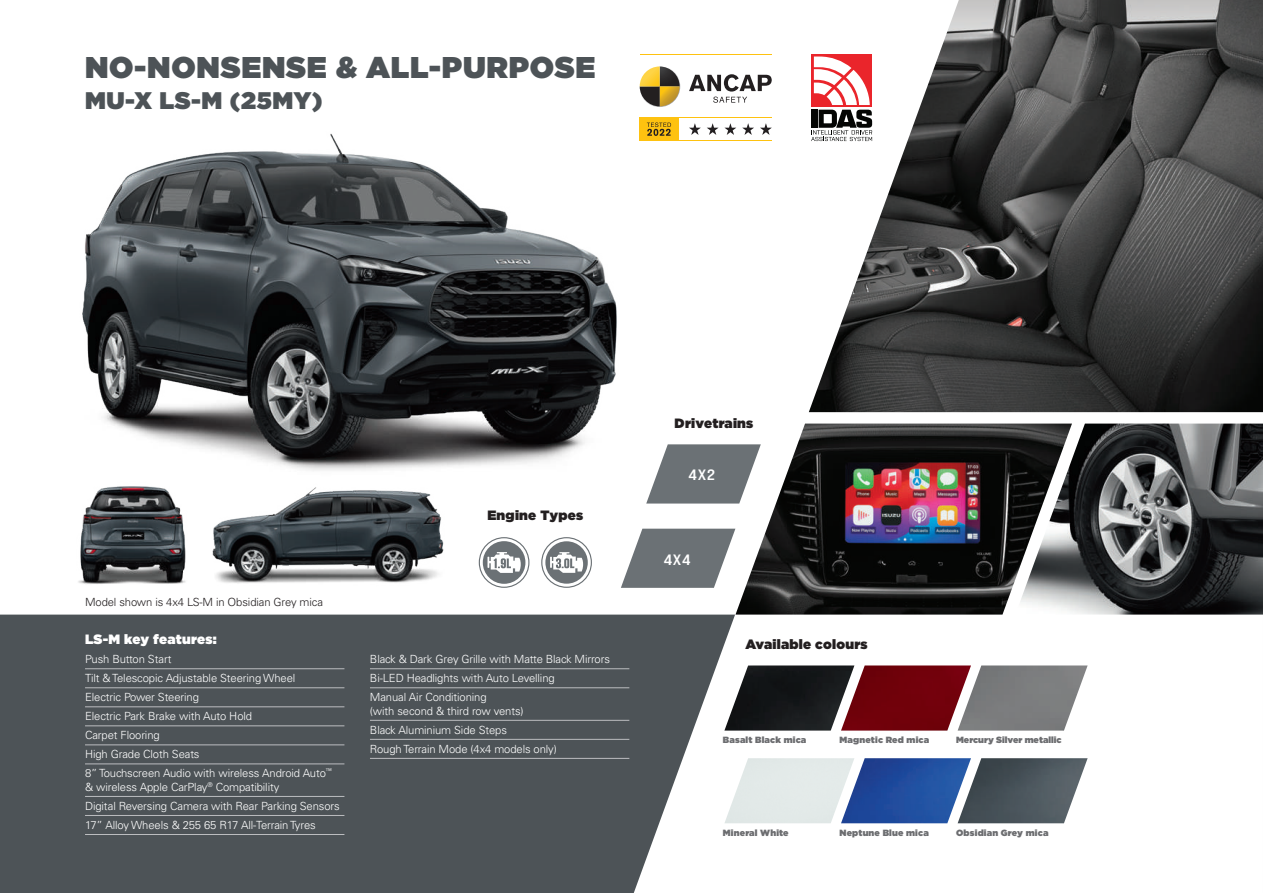
<style>
.page{position:relative;width:1263px;height:893px;background:#fff}
.page>*{position:absolute;margin:0;border:0;box-sizing:border-box;transform-origin:0 0}
.t1{font:900 30px "Gotham";letter-spacing:.025em;color:#4d5357}
.t2{font:900 24px "Gotham";letter-spacing:.025em;color:#4d5357}
.t3{font:15px "Bebas Neue Pro Exp Bd";letter-spacing:.045em;color:#fff;scale:1.1 1}
.t4{font:900 13.5px "Gotham";letter-spacing:.02em;color:#231f20}
.t5{font:900 13.5px "Gotham";letter-spacing:.015em;color:#fff}
.t6{font:300 11.25px/19px "Univers LT Std";letter-spacing:-.01em;color:#fff}
.t7{font:300 11.25px "Univers LT Std";letter-spacing:-.01em;color:#231f20}
.t8{font:900 9px "Gotham";letter-spacing:.02em;color:#6c6d70}
.t9{font:900 9px "Gotham";color:#6c6d70}
</style>
<div class="page">
<img style="left:82px;top:133px;width:535px;height:338px">
<svg style="left:0;top:615px;width:735px;height:278px;background:#5a6063"></svg>
<hr style="left:85px;top:668px;width:259px;height:1px;background:#bcbdc0">
<hr style="left:85px;top:687px;width:259px;height:1px;background:#bcbdc0">
<hr style="left:85px;top:707px;width:259px;height:1px;background:#bcbdc0">
<hr style="left:85px;top:726px;width:259px;height:1px;background:#bcbdc0">
<hr style="left:85px;top:745px;width:259px;height:1px;background:#bcbdc0">
<hr style="left:85px;top:764px;width:259px;height:1px;background:#bcbdc0">
<hr style="left:85px;top:796px;width:259px;height:1px;background:#bcbdc0">
<hr style="left:85px;top:815px;width:259px;height:1px;background:#bcbdc0">
<hr style="left:85px;top:834px;width:259px;height:1px;background:#bcbdc0">
<hr style="left:370px;top:668px;width:259px;height:1px;background:#bcbdc0">
<hr style="left:370px;top:687px;width:259px;height:1px;background:#bcbdc0">
<hr style="left:370px;top:720px;width:259px;height:1px;background:#bcbdc0">
<hr style="left:370px;top:739px;width:259px;height:1px;background:#bcbdc0">
<hr style="left:370px;top:758px;width:259px;height:1px;background:#bcbdc0">
<svg style="left:646px;top:444px;width:89px;height:60px;background:#7f8487"></svg>
<svg style="left:621px;top:529px;width:114px;height:59px"></svg>
<img style="left:809px;top:0;width:454px;height:412px">
<img style="left:735px;top:424px;width:280px;height:191px">
<div style="left:811px;top:54px;width:61px;height:53px;background:#ea252b"></div>
<svg style="left:811px;top:57px;width:61px;height:84px"></svg>
<img style="left:1015px;top:424px;width:248px;height:191px">
<div style="left:640px;top:117px;width:39px;height:24px;background:#fec210"></div>
<hr style="left:640px;top:117px;width:132px;height:1px;background:#fec210">
<hr style="left:640px;top:141px;width:132px;height:1px;background:#fec210">
<hr style="left:640px;top:54px;width:132px;height:1px;background:#fec210">
<svg style="left:689px;top:123px;width:12px;height:12px"></svg>
<svg style="left:707px;top:123px;width:11px;height:12px"></svg>
<svg style="left:724px;top:123px;width:12px;height:12px"></svg>
<svg style="left:742px;top:123px;width:12px;height:12px"></svg>
<svg style="left:760px;top:123px;width:12px;height:12px"></svg>
<svg style="left:689px;top:74px;width:83px;height:29px"></svg>
<svg style="left:639px;top:66px;width:41px;height:41px"></svg>
<svg style="left:640px;top:66px;width:40px;height:40px"></svg>
<svg style="left:647px;top:122px;width:24px;height:14px"></svg>
<div style="left:541px;top:537px;width:51px;height:51px;border:1px solid #6b7175;border-radius:50%"></div>
<svg style="left:545px;top:541px;width:43px;height:43px"></svg>
<div style="left:479px;top:537px;width:50px;height:51px;border:1px solid #6b7175;border-radius:50%"></div>
<svg style="left:483px;top:541px;width:42px;height:43px"></svg>
<img style="left:724px;top:665px;width:117px;height:66px">
<img style="left:971px;top:665px;width:117px;height:66px">
<img style="left:841px;top:665px;width:130px;height:66px">
<img style="left:971px;top:758px;width:117px;height:65px">
<img style="left:841px;top:758px;width:130px;height:65px">
<img style="left:78px;top:486px;width:108px;height:98px">
<img style="left:212px;top:487px;width:232px;height:96px">
<h1 class="t1" style="left:85px;top:46px;width:512px">NO-NONSENSE &amp; ALL-PURPOSE</h1>
<h2 class="t2" style="left:85px;top:83px;width:239px">MU-X LS-M (25MY)</h2>
<p class="t7" style="left:85px;top:595px;width:239px">Model shown is 4x4 LS-M in Obsidian Grey mica</p>
<p class="t5" style="left:85px;top:630px;width:133px">LS-M key features:</p>
<p class="t6" style="left:85px;top:649px;width:248px">Push Button Start<br>Tilt &amp; Telescopic Adjustable Steering Wheel<br>Electric Power Steering<br>Electric Park Brake with Auto Hold<br>Carpet Flooring<br>High Grade Cloth Seats<br>8” Touchscreen Audio with wireless Android Auto<sup>™</sup></p>
<p class="t6" style="left:85px;top:777px;width:256px">&amp; wireless Apple CarPlay<sup>®</sup> Compatibility<br>Digital Reversing Camera with Rear Parking Sensors<br>17” Alloy Wheels &amp; 255 65 R17 All-Terrain Tyres</p>
<p class="t4" style="left:487px;top:505px;width:97px">Engine Types</p>
<p class="t6" style="left:370px;top:649px;width:242px">Black &amp; Dark Grey Grille with Matte Black Mirrors<br>Bi-LED Headlights with Auto Levelling<br>Manual Air Conditioning</p>
<p class="t6" style="left:370px;top:701px;width:188px">(with second &amp; third row vents)<br>Black Aluminium Side Steps<br>Rough Terrain Mode (4x4 models only)</p>
<p class="t4" style="left:675px;top:413px;width:80px">Drivetrains</p>
<h3 class="t3" style="left:689px;top:466px;width:25px">4X2</h3>
<h3 class="t3" style="left:664px;top:550px;width:26px">4X4</h3>
<p class="t4" style="left:745px;top:634px;width:124px">Available colours</p>
<p class="t8" style="left:723px;top:734px;width:85px">Basalt Black mica</p>
<p class="t8" style="left:839px;top:734px;width:91px">Magnetic Red mica</p>
<p class="t9" style="left:956px;top:734px;width:107px">Mercury Silver metallic</p>
<p class="t8" style="left:723px;top:826px;width:67px">Mineral White</p>
<p class="t8" style="left:839px;top:826px;width:91px">Neptune Blue mica</p>
<p class="t8" style="left:956px;top:826px;width:94px">Obsidian Grey mica</p>
</div>
